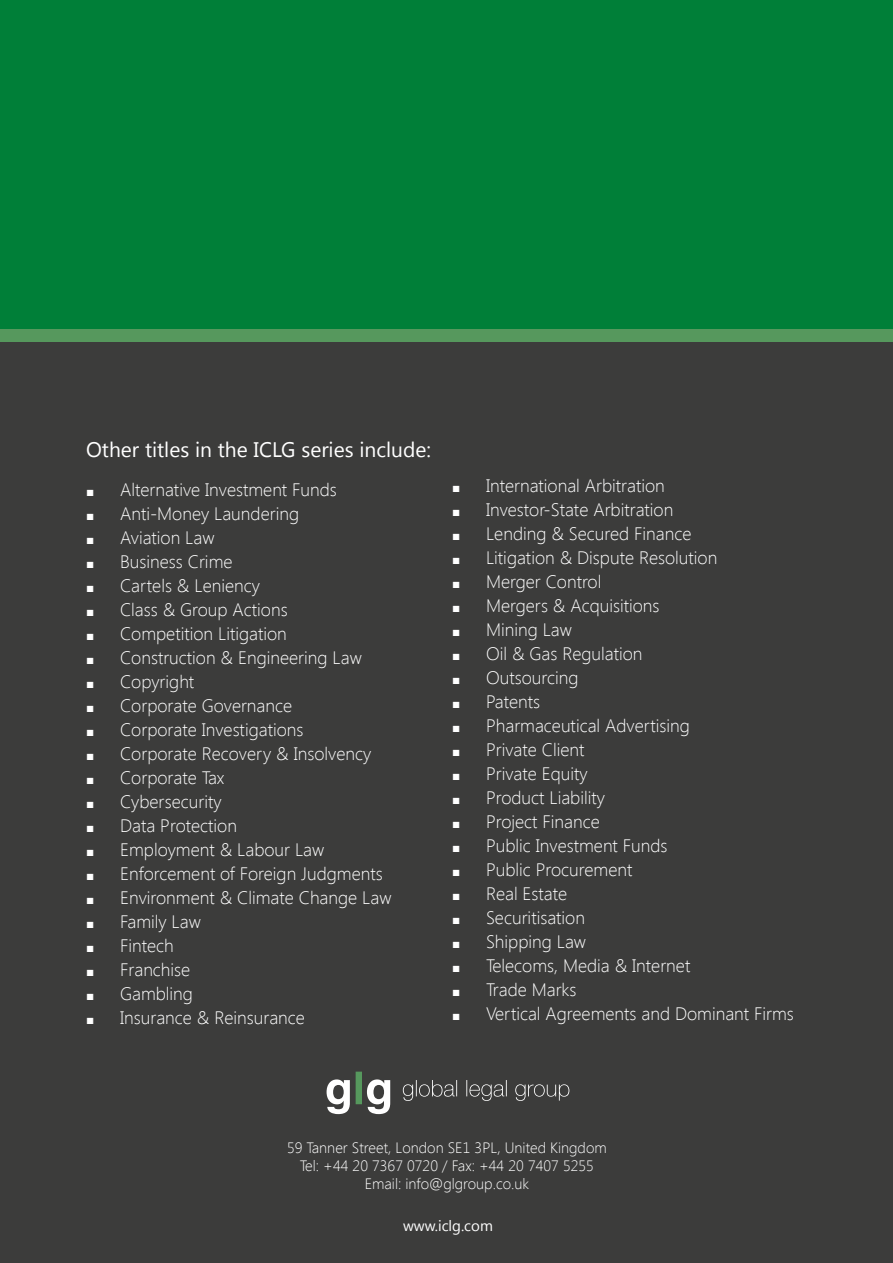
<style>
.page{position:relative;width:893px;height:1263px;background:#fff}
.page>*{position:absolute;margin:0;border:0;box-sizing:border-box;transform-origin:0 0}
.t1{font:21px "Segoe UI";color:#fff}
.t2{font:300 18px "Segoe UI";color:#fff}
.t3{font:300 15px/18px "Segoe UI";color:#fff;text-align:center}
.t4{font:15px "Segoe UI";color:#fff}
.s1{font-family:"Times New Roman";font-weight:400;font-size:13.5px}
</style>
<div class="page">
<div style="left:0;top:331px;width:893px;height:932px;background:#3c3c3b"></div>
<div style="left:0;top:0;width:893px;height:336px;background:#007f38"></div>
<div style="left:0;top:330px;width:893px;height:12px;background:#56985d"></div>
<svg style="left:356px;top:1071px;width:213px;height:43px"></svg>
<svg style="left:327px;top:1079px;width:23px;height:35px"></svg>
<p class="t1" style="left:86px;top:435px;width:346px">Other titles in the ICLG series include:</p>
<p class="t2" style="left:86px;top:477px;width:252px"><span class="s1">■</span> Alternative Investment Funds</p>
<p class="t2" style="left:86px;top:501px;width:214px"><span class="s1">■</span> Anti-Money Laundering</p>
<p class="t2" style="left:86px;top:525px;width:130px"><span class="s1">■</span> Aviation Law</p>
<p class="t2" style="left:86px;top:549px;width:148px"><span class="s1">■</span> Business Crime</p>
<p class="t2" style="left:86px;top:573px;width:175px"><span class="s1">■</span> Cartels &amp; Leniency</p>
<p class="t2" style="left:86px;top:597px;width:203px"><span class="s1">■</span> Class &amp; Group Actions</p>
<p class="t2" style="left:86px;top:621px;width:202px"><span class="s1">■</span> Competition Litigation</p>
<p class="t2" style="left:86px;top:645px;width:277px"><span class="s1">■</span> Construction &amp; Engineering Law</p>
<p class="t2" style="left:86px;top:669px;width:110px"><span class="s1">■</span> Copyright</p>
<p class="t2" style="left:86px;top:693px;width:208px"><span class="s1">■</span> Corporate Governance</p>
<p class="t2" style="left:86px;top:717px;width:219px"><span class="s1">■</span> Corporate Investigations</p>
<p class="t2" style="left:86px;top:741px;width:287px"><span class="s1">■</span> Corporate Recovery &amp; Insolvency</p>
<p class="t2" style="left:86px;top:765px;width:140px"><span class="s1">■</span> Corporate Tax</p>
<p class="t2" style="left:86px;top:789px;width:137px"><span class="s1">■</span> Cybersecurity</p>
<p class="t2" style="left:86px;top:813px;width:152px"><span class="s1">■</span> Data Protection</p>
<p class="t2" style="left:86px;top:837px;width:240px"><span class="s1">■</span> Employment &amp; Labour Law</p>
<p class="t2" style="left:86px;top:861px;width:298px"><span class="s1">■</span> Enforcement of Foreign Judgments</p>
<p class="t2" style="left:86px;top:885px;width:307px"><span class="s1">■</span> Environment &amp; Climate Change Law</p>
<p class="t2" style="left:86px;top:909px;width:116px"><span class="s1">■</span> Family Law</p>
<p class="t2" style="left:86px;top:933px;width:89px"><span class="s1">■</span> Fintech</p>
<p class="t2" style="left:86px;top:957px;width:106px"><span class="s1">■</span> Franchise</p>
<p class="t2" style="left:86px;top:981px;width:108px"><span class="s1">■</span> Gambling</p>
<p class="t2" style="left:86px;top:1005px;width:220px"><span class="s1">■</span> Insurance &amp; Reinsurance</p>
<p class="t2" style="left:452px;top:473px;width:214px"><span class="s1">■</span> International Arbitration</p>
<p class="t2" style="left:452px;top:497px;width:223px"><span class="s1">■</span> Investor-State Arbitration</p>
<p class="t2" style="left:452px;top:521px;width:241px"><span class="s1">■</span> Lending &amp; Secured Finance</p>
<p class="t2" style="left:452px;top:545px;width:267px"><span class="s1">■</span> Litigation &amp; Dispute Resolution</p>
<p class="t2" style="left:452px;top:569px;width:151px"><span class="s1">■</span> Merger Control</p>
<p class="t2" style="left:452px;top:593px;width:209px"><span class="s1">■</span> Mergers &amp; Acquisitions</p>
<p class="t2" style="left:452px;top:617px;width:121px"><span class="s1">■</span> Mining Law</p>
<p class="t2" style="left:452px;top:641px;width:192px"><span class="s1">■</span> Oil &amp; Gas Regulation</p>
<p class="t2" style="left:452px;top:665px;width:128px"><span class="s1">■</span> Outsourcing</p>
<p class="t2" style="left:452px;top:689px;width:90px"><span class="s1">■</span> Patents</p>
<p class="t2" style="left:452px;top:713px;width:239px"><span class="s1">■</span> Pharmaceutical Advertising</p>
<p class="t2" style="left:452px;top:737px;width:134px"><span class="s1">■</span> Private Client</p>
<p class="t2" style="left:452px;top:761px;width:137px"><span class="s1">■</span> Private Equity</p>
<p class="t2" style="left:452px;top:785px;width:154px"><span class="s1">■</span> Product Liability</p>
<p class="t2" style="left:452px;top:809px;width:149px"><span class="s1">■</span> Project Finance</p>
<p class="t2" style="left:452px;top:833px;width:217px"><span class="s1">■</span> Public Investment Funds</p>
<p class="t2" style="left:452px;top:857px;width:182px"><span class="s1">■</span> Public Procurement</p>
<p class="t2" style="left:452px;top:881px;width:117px"><span class="s1">■</span> Real Estate</p>
<p class="t2" style="left:452px;top:905px;width:134px"><span class="s1">■</span> Securitisation</p>
<p class="t2" style="left:452px;top:929px;width:136px"><span class="s1">■</span> Shipping Law</p>
<p class="t2" style="left:452px;top:953px;width:240px"><span class="s1">■</span> Telecoms, Media &amp; Internet</p>
<p class="t2" style="left:452px;top:977px;width:126px"><span class="s1">■</span> Trade Marks</p>
<p class="t2" style="left:452px;top:1001px;width:343px"><span class="s1">■</span> Vertical Agreements and Dominant Firms</p>
<p class="t3" style="left:287px;top:1138px;width:321px">59 Tanner Street, London SE1 3PL, United Kingdom<br>Tel: +44 20 7367 0720 / Fax: +44 20 7407 5255<br>Email: info@glgroup.co.uk</p>
<p class="t4" style="left:403px;top:1215px;width:91px">www.iclg.com</p>
</div>
